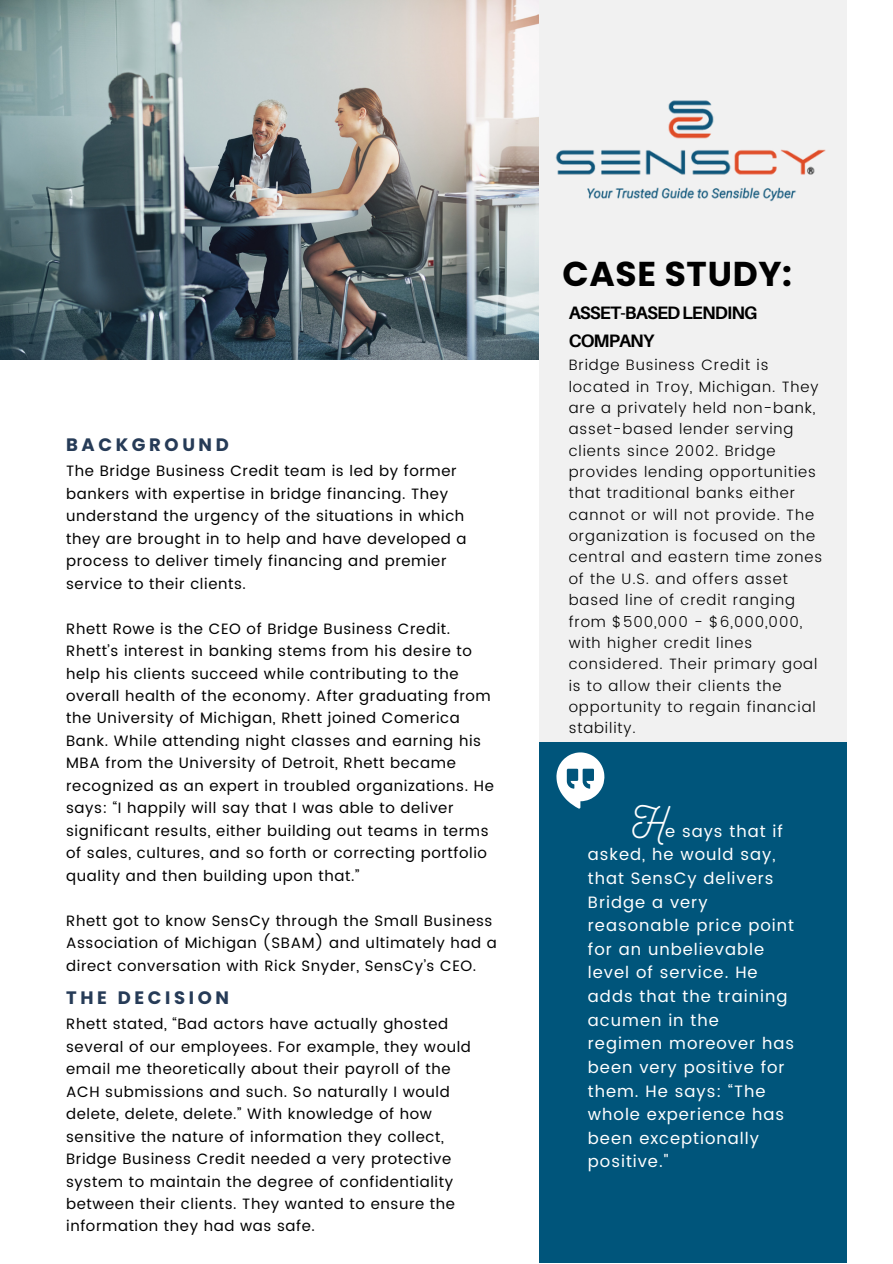
<style>
.page{position:relative;width:893px;height:1264px;background:#fff}
.page>*{position:absolute;margin:0;border:0;box-sizing:border-box;transform-origin:0 0}
.t1{font:42px "Nickainley";color:#fff}
.t2{font:700 34.5px "Poppins";letter-spacing:.02em;color:#000}
.t3{font:700 18px/28px "Aileron";letter-spacing:-.05em;color:#000}
.t4{font:700 18px "Poppins";letter-spacing:.2em;color:#263b57}
.t5{font:16.5px/23.5px "Poppins";letter-spacing:.06em;color:#fff}
.t6{font:15px/22.5px "Poppins";letter-spacing:.04em;color:#000}
.t7{font:300 15px/21.3px "Poppins";letter-spacing:.06em;color:#000}
</style>
<div class="page">
<div style="left:539px;top:742px;width:307px;height:520px;background:#00557b"></div>
<div style="left:539px;top:0;width:307px;height:741px;background:#f1f1f1"></div>
<svg style="left:556px;top:752px;width:48px;height:56px"></svg>
<img style="left:0;top:0;width:538px;height:360px">
<img style="left:555px;top:100px;width:271px;height:101px">
<p class="t4" style="left:66px;top:432px;width:164px">BACKGROUND</p>
<p class="t6" style="left:66px;top:459px;width:402px">The Bridge Business Credit team is led by former bankers with expertise in bridge financing. They understand the urgency of the situations in which they are brought in to help and have developed a process to deliver timely financing and premier service to their clients.</p>
<p class="t6" style="left:66px;top:617px;width:429px">Rhett Rowe is the CEO of Bridge Business Credit.<br>Rhett’s interest in banking stems from his desire to help his clients succeed while contributing to the overall health of the economy. After graduating from the University of Michigan, Rhett joined Comerica Bank. While attending night classes and earning his MBA from the University of Detroit, Rhett became recognized as an expert in troubled organizations. He says: “I happily will say that I was able to deliver significant results, either building out teams in terms of sales, cultures, and so forth or correcting portfolio quality and then building upon that.”</p>
<p class="t6" style="left:66px;top:909px;width:432px">Rhett got to know SensCy through the Small Business<br>Association of Michigan (SBAM) and ultimately had a direct conversation with Rick Snyder, SensCy’s CEO.</p>
<p class="t4" style="left:66px;top:984px;width:164px">THE DECISION</p>
<p class="t6" style="left:66px;top:1012px;width:406px">Rhett stated, “Bad actors have actually ghosted several of our employees. For example, they would email me theoretically about their payroll of the ACH submissions and such. So naturally I would delete, delete, delete.” With knowledge of how sensitive the nature of information they collect, Bridge Business Credit needed a very protective system to maintain the degree of confidentiality between their clients. They wanted to ensure the information they had was safe.</p>
<p class="t2" style="left:562px;top:249px;width:231px">CASE STUDY:</p>
<p class="t3" style="left:568px;top:298px;width:190px">ASSET-BASEDLENDING<br>COMPANY</p>
<p class="t7" style="left:568px;top:354px;width:255px">Bridge Business Credit is located in Troy, Michigan. They are a privately held non-bank, asset-based lender serving clients since 2002. Bridge provides lending opportunities that traditional banks either cannot or will not provide. The organization is focused on the central and eastern time zones of the U.S. and offers asset based line of credit ranging from $500,000 - $6,000,000, with higher credit lines considered. Their primary goal is to allow their clients the opportunity to regain financial stability.</p>
<p class="t1" style="left:632px;top:794px;width:36px">H</p>
<p class="t5" style="left:588px;top:819px;width:208px;text-indent:77px">e says that if asked, he would say, that SensCy delivers<br>Bridge a very reasonable price point for an unbelievable level of service. He adds that the training acumen in the regimen moreover has been very positive for them. He says: “The whole experience has been exceptionally positive."</p>
</div>
